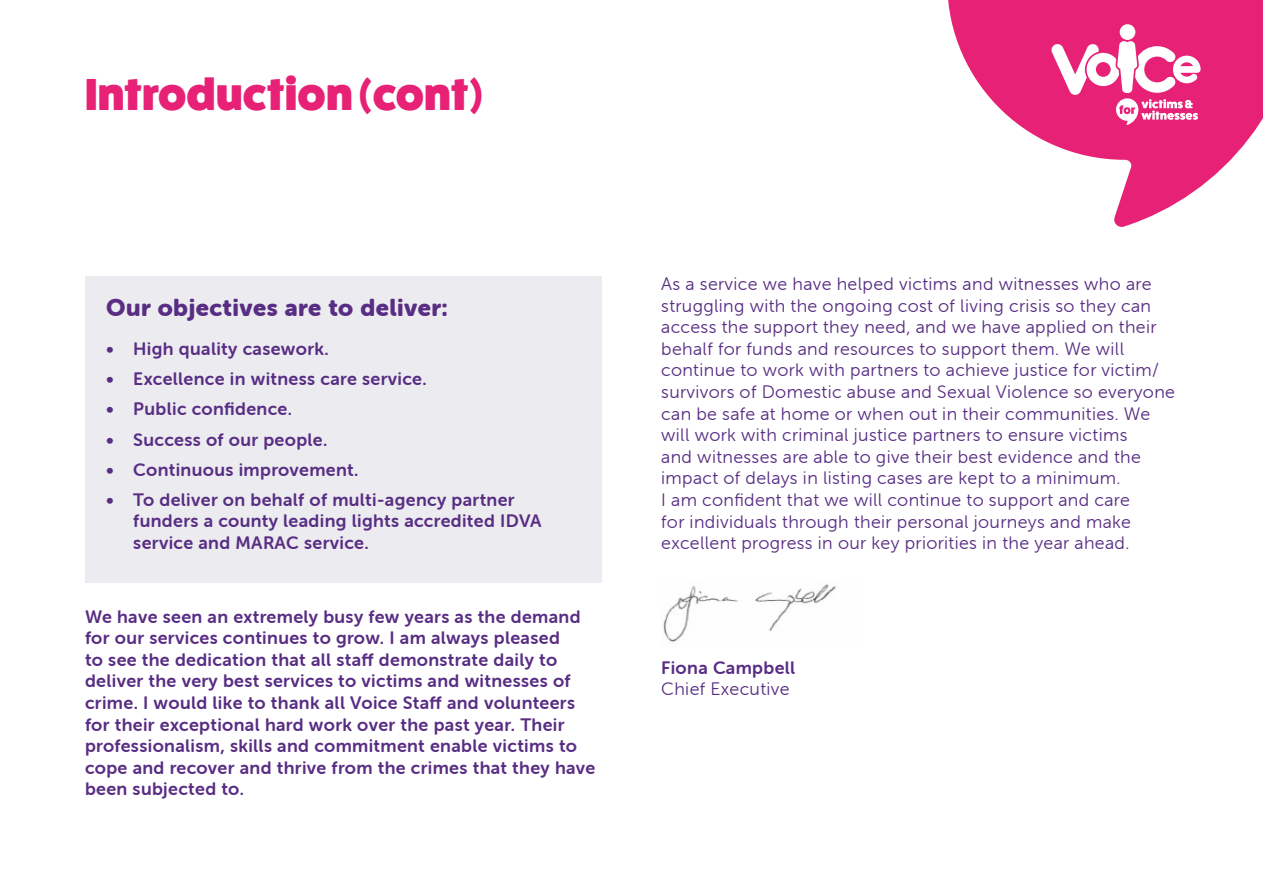
<style>
.page{position:relative;width:1263px;height:893px;background:#fff}
.page>*{position:absolute;margin:0;border:0;box-sizing:border-box;transform-origin:0 0}
.t1{font:800 45px "Fat Frank";letter-spacing:.005em;color:#e72276}
.Subtitle{font:24px "Museo Sans Rounded 900";letter-spacing:.02em;color:#582d83}
.Body_Copy{font:18px/21.6px "Museo Sans Rounded 300";letter-spacing:.02em;color:#582d83}
.Body_Copy-2{font:18px/21.6px "Museo Sans Rounded 700";letter-spacing:.02em;color:#582d83}
.s1{font-family:"Museo Sans Rounded 700"}
</style>
<div class="page">
<svg style="left:948px;top:0;width:315px;height:227px;fill:#e72276"></svg>
<div style="left:1120px;top:24px;width:15px;height:16px;background:#fff;border-radius:50%"></div>
<svg style="left:1051px;top:41px;width:149px;height:84px"></svg>
<div style="left:85px;top:276px;width:517px;height:307px;background:#ebebf0"></div>
<img style="left:663px;top:584px;width:173px;height:58px">
<p class="t1" style="left:85px;top:69px;width:399px">Introduction (cont)</p>
<p class="Subtitle" style="left:106px;top:294px;width:343px">Our objectives are to deliver:</p>
<p class="Body_Copy-2" style="left:106px;top:338px;width:224px">• High quality casework.</p>
<p class="Body_Copy-2" style="left:106px;top:368px;width:322px">• Excellence in witness care service.</p>
<p class="Body_Copy-2" style="left:106px;top:398px;width:187px">• Public confidence.</p>
<p class="Body_Copy-2" style="left:106px;top:429px;width:223px">• Success of our people.</p>
<p class="Body_Copy-2" style="left:106px;top:459px;width:254px">• Continuous improvement.</p>
<p class="Body_Copy-2" style="left:133px;top:489px;width:410px;text-indent:-27px">• To deliver on behalf of multi-agency partner funders a county leading lights accredited IDVA service and MARAC service.</p>
<p class="Body_Copy-2" style="left:85px;top:606px;width:512px">We have seen an extremely busy few years as the demand for our services continues to grow. I am always pleased<br>to see the dedication that all staff demonstrate daily to deliver the very best services to victims and witnesses of crime. I would like to thank all Voice Staff and volunteers for their exceptional hard work over the past year. Their professionalism, skills and commitment enable victims to cope and recover and thrive from the crimes that they have been subjected to.</p>
<p class="Body_Copy" style="left:661px;top:273px;width:515px">As a service we have helped victims and witnesses who are struggling with the ongoing cost of living crisis so they can access the support they need, and we have applied on their behalf for funds and resources to support them. We will continue to work with partners to achieve justice for victim/ survivors of Domestic abuse and Sexual Violence so everyone can be safe at home or when out in their communities. We will work with criminal justice partners to ensure victims<br>and witnesses are able to give their best evidence and the impact of delays in listing cases are kept to a minimum.<br>I am confident that we will continue to support and care<br>for individuals through their personal journeys and make excellent progress in our key priorities in the year ahead.</p>
<p class="Body_Copy" style="left:661px;top:657px;width:136px"><span class="s1">Fiona Campbell<br></span>Chief Executive</p>
</div>
